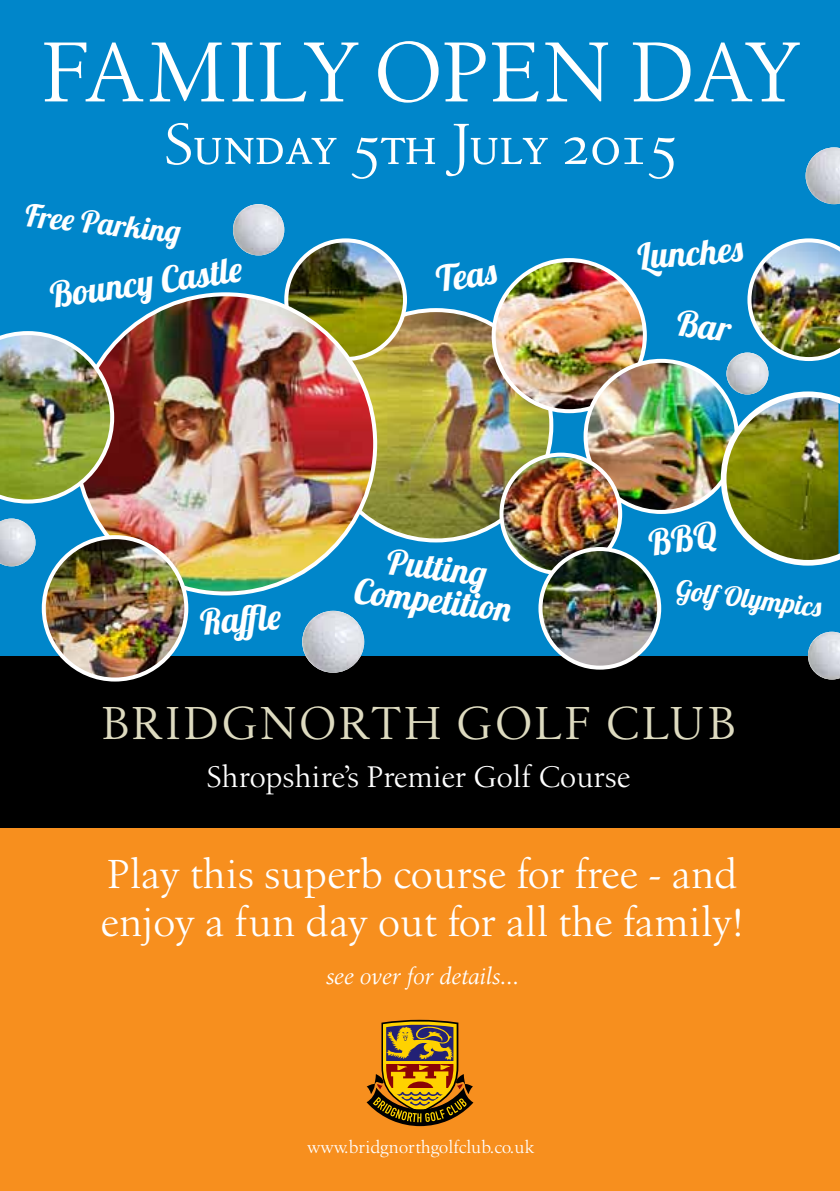
<style>
.page{position:relative;width:840px;height:1191px;background:#fff}
.page>*{position:absolute;margin:0;border:0;box-sizing:border-box;transform-origin:0 0}
.t1{font:88px "Birka Small Caps";letter-spacing:-.01em;color:#fff}
.t2{font:60px "Birka Small Caps";letter-spacing:-.01em;color:#fff}
.t3{font:47.8px "Birka Small Caps";letter-spacing:.05em;color:#dedbc0}
.t4{font:42px/48px "Birka";color:#fff}
.t5{font:35.4px "Lobster 1.4";color:#fff}
.t6{font:35px/33px "Lobster 1.4";color:#fff;text-align:center}
.t7{font:31px "Lobster 1.4";color:#fff}
.t8{font:30.8px "Birka";color:#fff}
.t9{font:27.2px "Lobster 1.4";color:#fff}
.t10{font:italic 24px "Birka";letter-spacing:-.01em;color:#fff}
.t11{font:18px "Birka";color:#fff}
</style>
<div class="page">
<div style="left:0;top:579px;width:839px;height:612px;background:#f78f1e"></div>
<div style="left:0;top:655px;width:839px;height:172px;background:#000"></div>
<div style="left:0;top:0;width:839px;height:655px;background:#0086ca"></div>
<svg style="left:366px;top:1019px;width:107px;height:107px"></svg>
<img style="left:320px;top:310px;width:231px;height:230px;border-radius:115px">
<img style="left:493px;top:260px;width:151px;height:151px;border-radius:76px">
<div style="left:491px;top:258px;width:155px;height:155px;border:4px solid #fff;border-radius:50%"></div>
<img style="left:585px;top:361px;width:150px;height:150px">
<img style="left:286px;top:240px;width:119px;height:119px;border-radius:59px">
<div style="left:284px;top:238px;width:123px;height:123px;border:4px solid #fff;border-radius:50%"></div>
<img style="left:76px;top:294px;width:299px;height:299px;border-radius:150px">
<img style="left:501px;top:457px;width:118px;height:116px">
<div style="left:499px;top:452px;width:122px;height:123px;border:4px solid #fff;border-radius:50%"></div>
<img style="left:44px;top:537px;width:142px;height:142px;border-radius:71px">
<div style="left:42px;top:535px;width:146px;height:146px;border:4px solid #fff;border-radius:50%"></div>
<img style="left:540px;top:549px;width:118px;height:118px;border-radius:59px">
<div style="left:538px;top:547px;width:122px;height:122px;border:4px solid #fff;border-radius:50%"></div>
<img style="left:0;top:331px;width:114px;height:172px">
<img style="left:747px;top:238px;width:92px;height:123px">
<svg style="left:11px;top:518px;width:24px;height:48px"></svg>
<img style="left:0;top:518px;width:11px;height:48px">
<img style="left:805px;top:147px;width:34px;height:57px">
<img style="left:807px;top:632px;width:32px;height:47px">
<img style="left:302px;top:611px;width:62px;height:61px;border-radius:31px">
<img style="left:233px;top:204px;width:51px;height:51px;border-radius:26px">
<img style="left:726px;top:352px;width:42px;height:42px;border-radius:21px">
<img style="left:647px;top:391px;width:192px;height:174px">
<h1 class="t1" style="left:41px;top:22px;width:760px">FAMILY OPEN DAY</h1>
<h2 class="t2" style="left:164px;top:110px;width:514px">Sunday 5th July 2015</h2>
<p class="t7" style="left:27px;top:196px;width:157px;rotate:6deg">Free Parking</p>
<p class="t5" style="left:47px;top:273px;width:195px;rotate:-8deg">Bouncy Castle</p>
<p class="t5" style="left:433px;top:257px;width:62px;rotate:-8deg">Teas</p>
<p class="t5" style="left:199px;top:599px;width:82px;rotate:-4deg">Raffl e</p>
<p class="t6" style="left:360px;top:541px;width:159px;rotate:7deg">Putting<br>Competition</p>
<p class="t5" style="left:635px;top:234px;width:107px;rotate:-4deg">Lunches</p>
<p class="t9" style="left:678px;top:572px;width:148px;rotate:7deg">Golf Olympics</p>
<p class="t3" style="left:101px;top:696px;width:635px">BRIDGNORTH GOLF CLUB</p>
<p class="t8" style="left:207px;top:759px;width:425px">Shropshire’s Premier Golf Course</p>
<p class="t4" style="left:100px;top:850px;width:644px">Play this superb course for free - and enjoy a fun day out for all the family!</p>
<p class="t10" style="left:326px;top:962px;width:195px">see over for details...</p>
<p class="t11" style="left:307px;top:1136px;width:228px">www.bridgnorthgolfclub.co.uk</p>
</div>
